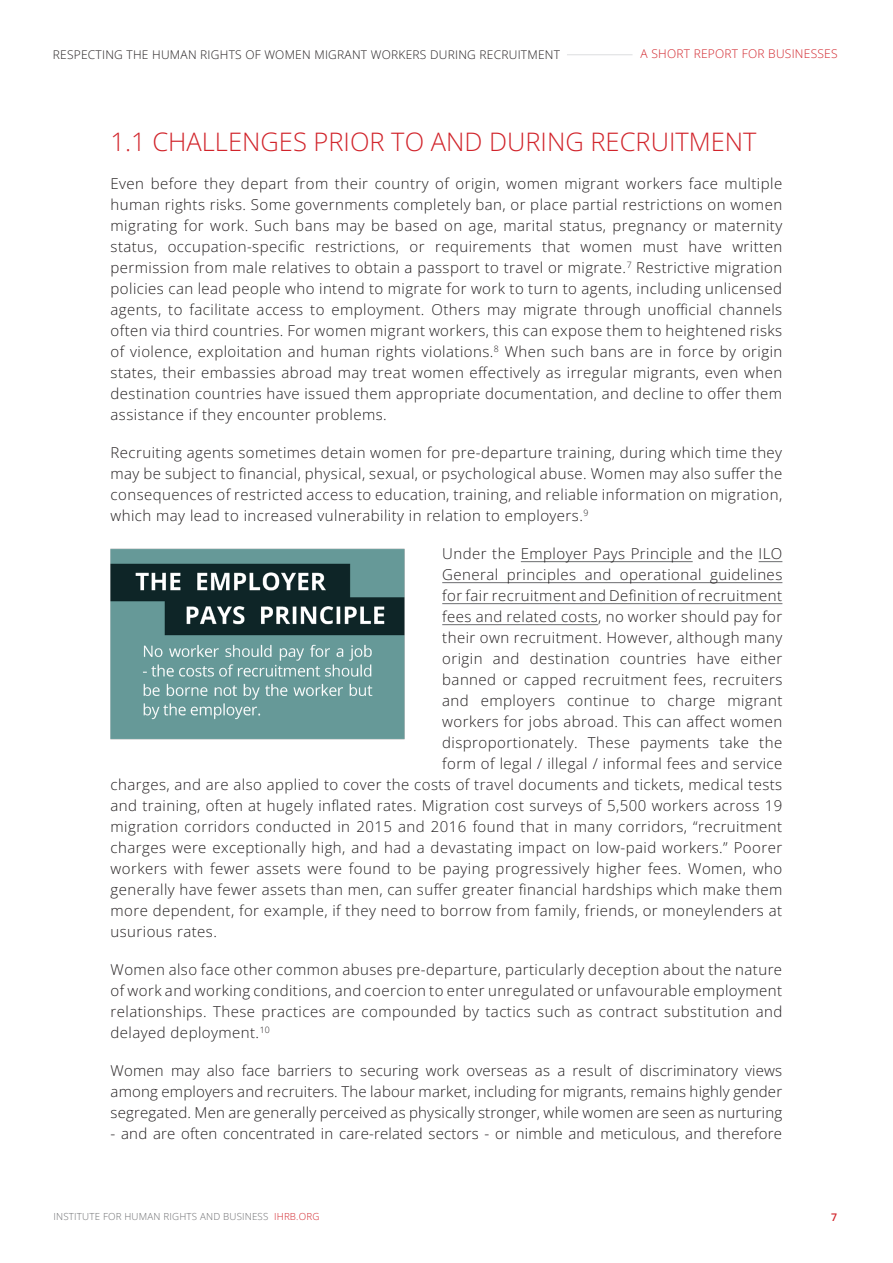
<style>
.page{position:relative;width:893px;height:1263px;background:#fff}
.page>*{position:absolute;margin:0;border:0;box-sizing:border-box;transform-origin:0 0}
.Subheading{font:300 25.5px "Open Sans";color:#d1232a}
.Body_copy{font:300 15px/21px "Open Sans";letter-spacing:.03em;color:#231f20;text-align:justify}
.t1{font:300 12px "Open Sans";letter-spacing:.02em;color:#231f20}
.t2{font:300 12px "Open Sans";letter-spacing:.02em;color:#d1232a}
.t3{font:600 10.5px "Open Sans";color:#d1232a}
.t4{font:300 9.75px "Open Sans";letter-spacing:.02em;color:#6c6d70}
.s1{color:#d1232a}
</style>
<div class="page">
<hr style="left:567px;top:54px;width:65px;height:1px;background:#dcdddf">
<hr style="left:521px;top:561px;width:172px;height:1px;background:#6c6d70">
<svg style="left:759px;top:561px;width:23px;height:1px"></svg>
<hr style="left:442px;top:582px;width:340px;height:1px;background:#6c6d70">
<hr style="left:442px;top:603px;width:340px;height:1px;background:#6c6d70">
<hr style="left:442px;top:624px;width:156px;height:1px;background:#6c6d70">
<img style="left:110px;top:548px;width:295px;height:192px">
<p class="t1" style="left:53px;top:47px;width:509px">RESPECTING THE HUMAN RIGHTS OF WOMEN MIGRANT WORKERS DURING RECRUITMENT</p>
<p class="t2" style="left:641px;top:46px;width:199px">A SHORT REPORT FOR BUSINESSES</p>
<p class="Subheading" style="left:111px;top:124px;width:648px">1.1 CHALLENGES PRIOR TO AND DURING RECRUITMENT</p>
<p class="Body_copy" style="left:111px;top:172px;width:673px">Even before they depart from their country of origin, women migrant workers face multiple human rights risks. Some governments completely ban, or place partial restrictions on women migrating for work. Such bans may be based on age, marital status, pregnancy or maternity status, occupation-specific restrictions, or requirements that women must have written permission from male relatives to obtain a passport to travel or migrate.<sup>7</sup> Restrictive migration policies can lead people who intend to migrate for work to turn to agents, including unlicensed agents, to facilitate access to employment. Others may migrate through unofficial channels often via third countries. For women migrant workers, this can expose them to heightened risks of violence, exploitation and human rights violations.<sup>8</sup> When such bans are in force by origin states, their embassies abroad may treat women effectively as irregular migrants, even when destination countries have issued them appropriate documentation, and decline to offer them assistance if they encounter problems.</p>
<p class="Body_copy" style="left:111px;top:441px;width:673px">Recruiting agents sometimes detain women for pre-departure training, during which time they may be subject to financial, physical, sexual, or psychological abuse. Women may also suffer the consequences of restricted access to education, training, and reliable information on migration, which may lead to increased vulnerability in relation to employers.<sup>9</sup></p>
<p class="Body_copy" style="left:442px;top:542px;width:342px">Under the Employer Pays Principle and the ILO</p>
<p class="Body_copy" style="left:442px;top:563px;width:342px">General principles and operational guidelines</p>
<p class="Body_copy" style="left:442px;top:584px;width:341px">for fair recruitment and Definition of recruitment</p>
<p class="Body_copy" style="left:442px;top:605px;width:342px">fees and related costs, no worker should pay for</p>
<p class="Body_copy" style="left:442px;top:626px;width:342px">their own recruitment. However, although many</p>
<p class="Body_copy" style="left:442px;top:647px;width:342px">origin and destination countries have either</p>
<p class="Body_copy" style="left:442px;top:668px;width:342px">banned or capped recruitment fees, recruiters</p>
<p class="Body_copy" style="left:442px;top:689px;width:342px">and employers continue to charge migrant</p>
<p class="Body_copy" style="left:442px;top:710px;width:342px">workers for jobs abroad. This can affect women</p>
<p class="Body_copy" style="left:442px;top:731px;width:342px">disproportionately. These payments take the</p>
<p class="Body_copy" style="left:442px;top:752px;width:342px">form of legal / illegal / informal fees and service</p>
<p class="Body_copy" style="left:111px;top:773px;width:673px">charges, and are also applied to cover the costs of travel documents and tickets, medical tests</p>
<p class="Body_copy" style="left:111px;top:794px;width:673px">and training, often at hugely inflated rates. Migration cost surveys of 5,500 workers across 19</p>
<p class="Body_copy" style="left:111px;top:815px;width:673px">migration corridors conducted in 2015 and 2016 found that in many corridors, “recruitment</p>
<p class="Body_copy" style="left:111px;top:836px;width:673px">charges were exceptionally high, and had a devastating impact on low-paid workers.” Poorer</p>
<p class="Body_copy" style="left:111px;top:857px;width:673px">workers with fewer assets were found to be paying progressively higher fees. Women, who</p>
<p class="Body_copy" style="left:111px;top:878px;width:673px">generally have fewer assets than men, can suffer greater financial hardships which make them</p>
<p class="Body_copy" style="left:111px;top:899px;width:673px">more dependent, for example, if they need to borrow from family, friends, or moneylenders at</p>
<p class="Body_copy" style="left:111px;top:920px;width:108px">usurious rates.</p>
<p class="Body_copy" style="left:111px;top:958px;width:673px">Women also face other common abuses pre-departure, particularly deception about the nature of work and working conditions, and coercion to enter unregulated or unfavourable employment relationships. These practices are compounded by tactics such as contract substitution and delayed deployment.<sup>10</sup></p>
<p class="Body_copy" style="left:111px;top:1059px;width:673px">Women may also face barriers to securing work overseas as a result of discriminatory views among employers and recruiters. The labour market, including for migrants, remains highly gender segregated. Men are generally perceived as physically stronger, while women are seen as nurturing</p>
<p class="Body_copy" style="left:111px;top:1122px;width:673px">- and are often concentrated in care-related sectors - or nimble and meticulous, and therefore</p>
<p class="t4" style="left:54px;top:1210px;width:267px">INSTITUTE FOR HUMAN RIGHTS AND BUSINESS <span class="s1">IHRB.ORG</span></p>
<p class="t3" style="left:831px;top:1210px;width:8px">7</p>
</div>
